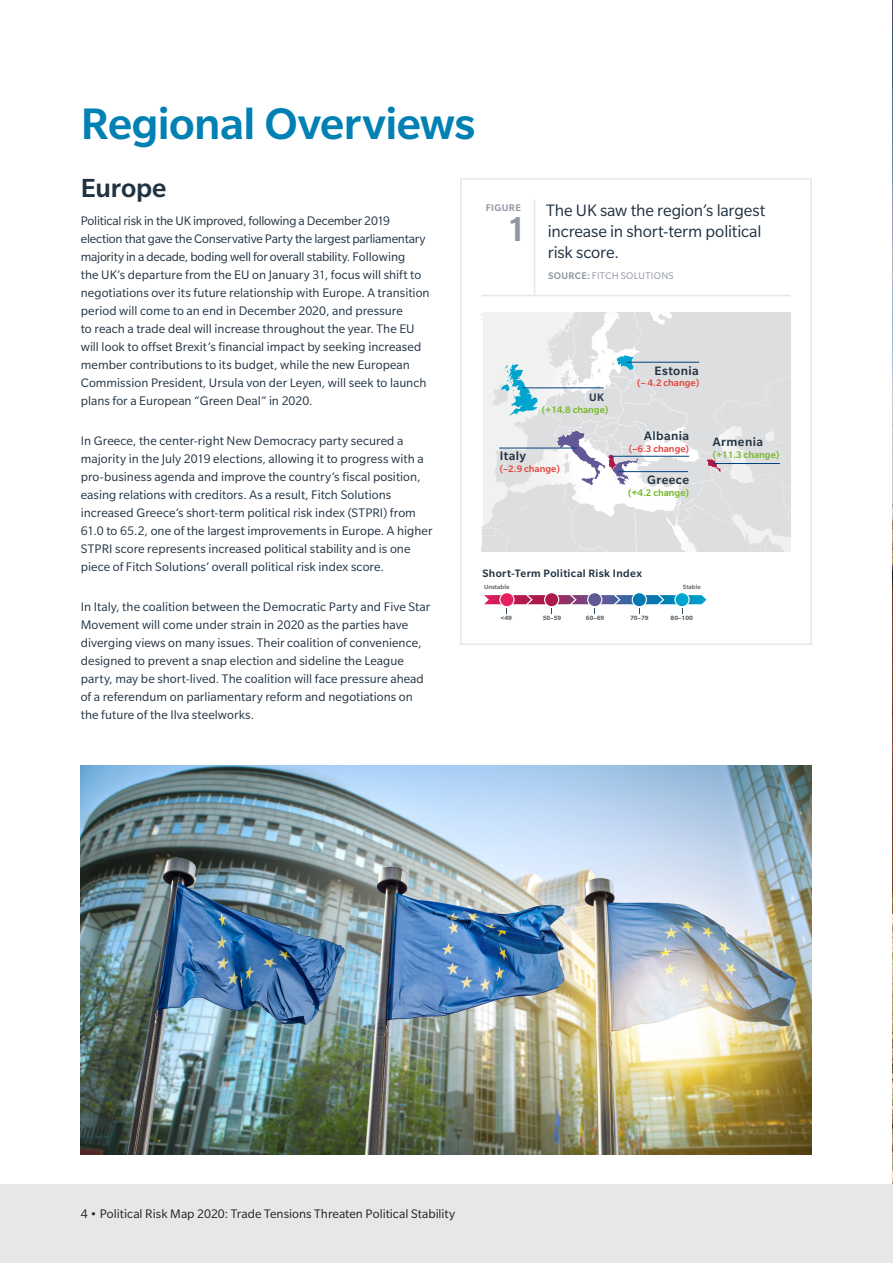
<style>
.page{position:relative;width:893px;height:1263px;background:#fff}
.page>*{position:absolute;margin:0;border:0;box-sizing:border-box;transform-origin:0 0}
.Body_Subhead_1_32_34{font:500 48px "Slate Pro";letter-spacing:-.01em;color:#0080b3}
.Figure_Number_25_20{font:500 37.5px "Slate Pro";color:#8f95a1}
.Body_Subhead_2_19_20{font:500 28.5px "Slate Pro";letter-spacing:-.01em;color:#213242}
.Figure_Title_12_14{font:18px/21px "Slate Pro";letter-spacing:-.01em;color:#213242}
.Body_Text_9_12{font:13.5px/18px "Slate Pro";letter-spacing:.005em;color:#213242}
.t1{font:13.5px "Slate Pro";color:#231f20}
.t2{font:500 13.35px "Slate Pro";letter-spacing:.03em;color:#243444}
.t3{font:500 11.85px "Slate Pro";color:#243444}
.Body_Subhead_3_12_14{font:500 11.7px "Slate Pro";letter-spacing:.03em;color:#213242}
.Figure_Source_7_8{font:10.5px "Slate Pro";letter-spacing:.03em;color:#8f95a1}
.Figure_Figure_7_8{font:500 10.5px "Slate Pro";letter-spacing:.035em;color:#8f95a1}
.t4{font:500 10.35px "Slate Pro";color:#76b82a}
.t5{font:500 10.35px "Slate Pro";color:#e7443b}
.t6{font:700 6.75px "Slate Pro";color:#646363}
.t7{font:500 6.75px "Slate Pro";color:#646363}
.s1{font-weight:500}
</style>
<div class="page">
<div style="left:0;top:1184px;width:893px;height:79px;background:#e6e7e9"></div>
<img style="left:892px;top:0;width:1px;height:1184px">
<img style="left:81px;top:765px;width:731px;height:390px">
<hr style="left:535px;top:295px;width:255px;height:1px;background:#e6e7e9">
<hr style="left:534px;top:200px;width:1px;height:95px;background:#e6e7e9">
<hr style="left:482px;top:295px;width:53px;height:1px;background:#e6e7e9">
<div style="left:460px;top:178px;width:352px;height:467px;border:2px solid #e6e7e9"></div>
<svg style="left:482px;top:313px;width:308px;height:239px"></svg>
<hr style="left:522px;top:387px;width:82px;height:1px;background:#004280">
<hr style="left:627px;top:362px;width:72px;height:1px;background:#004280">
<hr style="left:618px;top:471px;width:70px;height:1px;background:#004280">
<hr style="left:714px;top:463px;width:66px;height:1px;background:#004280">
<hr style="left:611px;top:456px;width:78px;height:1px;background:#004280">
<hr style="left:499px;top:448px;width:78px;height:1px;background:#004280">
<svg style="left:588px;top:593px;width:13px;height:13px"></svg>
<svg style="left:633px;top:593px;width:13px;height:13px"></svg>
<svg style="left:484px;top:595px;width:222px;height:19px"></svg>
<div style="left:545px;top:593px;width:13px;height:13px;background:#ad1a4a;border-radius:50%"></div>
<div style="left:500px;top:593px;width:13px;height:13px;background:#e7205f;border-radius:50%"></div>
<div style="left:676px;top:593px;width:12px;height:13px;background:#00a4ce;border-radius:50%"></div>
<p class="Body_Subhead_1_32_34" style="left:81px;top:98px;width:396px">Regional Overviews</p>
<p class="Body_Subhead_2_19_20" style="left:81px;top:172px;width:87px">Europe</p>
<p class="Body_Text_9_12" style="left:81px;top:212px;width:350px">Political risk in the UK improved, following a December 2019 election that gave the Conservative Party the largest parliamentary majority in a decade, boding well for overall stability. Following<br>the UK’s departure from the EU on January 31, focus will shift to negotiations over its future relationship with Europe. A transition period will come to an end in December 2020, and pressure<br>to reach a trade deal will increase throughout the year. The EU will look to offset Brexit’s financial impact by seeking increased member contributions to its budget, while the new European Commission President, Ursula von der Leyen, will seek to launch plans for a European “Green Deal” in 2020.</p>
<p class="Body_Text_9_12" style="left:81px;top:432px;width:353px">In Greece, the center-right New Democracy party secured a majority in the July 2019 elections, allowing it to progress with a pro-business agenda and improve the country’s fiscal position, easing relations with creditors. As a result, Fitch Solutions increased Greece’s short-term political risk index (STPRI) from 61.0 to 65.2, one of the largest improvements in Europe. A higher STPRI score represents increased political stability and is one piece of Fitch Solutions’ overall political risk index score.</p>
<p class="Body_Text_9_12" style="left:81px;top:597px;width:351px">In Italy, the coalition between the Democratic Party and Five Star Movement will come under strain in 2020 as the parties have diverging views on many issues. Their coalition of convenience, designed to prevent a snap election and sideline the League party, may be short-lived. The coalition will face pressure ahead of a referendum on parliamentary reform and negotiations on the future of the Ilva steelworks.</p>
<p class="Figure_Figure_7_8" style="left:486px;top:202px;width:37px">FIGURE</p>
<p class="Figure_Number_25_20" style="left:506px;top:209px;width:22px">1</p>
<p class="Figure_Title_12_14" style="left:546px;top:200px;width:221px">The UK saw the region’s largest increase in short-term political risk score.</p>
<p class="Figure_Source_7_8" style="left:548px;top:270px;width:127px"><span class="s1">SOURCE:</span> FITCH SOLUTIONS</p>
<p class="t3" style="left:589px;top:391px;width:16px">UK</p>
<p class="t4" style="left:542px;top:404px;width:68px">(+14.8 change)</p>
<p class="t2" style="left:654px;top:363px;width:46px">Estonia</p>
<p class="t5" style="left:637px;top:378px;width:64px">(– 4.2 change)</p>
<p class="t2" style="left:500px;top:449px;width:28px">Italy</p>
<p class="t5" style="left:500px;top:463px;width:62px">(–2.9 change)</p>
<p class="t2" style="left:644px;top:428px;width:46px">Albania</p>
<p class="t5" style="left:629px;top:443px;width:62px">(–6.3 change)</p>
<p class="t2" style="left:647px;top:473px;width:43px">Greece</p>
<p class="t4" style="left:628px;top:487px;width:62px">(+4.2 change)</p>
<p class="t2" style="left:713px;top:434px;width:52px">Armenia</p>
<p class="t4" style="left:713px;top:449px;width:68px">(+11.3 change)</p>
<p class="Body_Subhead_3_12_14" style="left:482px;top:567px;width:161px">Short-Term Political Risk Index</p>
<p class="t7" style="left:484px;top:583px;width:27px">Unstable</p>
<p class="t6" style="left:501px;top:614px;width:13px">&lt;49</p>
<p class="t6" style="left:543px;top:614px;width:20px">50–59</p>
<p class="t6" style="left:586px;top:614px;width:20px">60–69</p>
<p class="t6" style="left:630px;top:614px;width:20px">70–79</p>
<p class="t6" style="left:671px;top:614px;width:24px">80–100</p>
<p class="t7" style="left:683px;top:583px;width:19px">Stable</p>
<p class="t1" style="left:81px;top:1206px;width:376px">4 • Political Risk Map 2020: Trade Tensions Threaten Political Stability</p>
</div>
